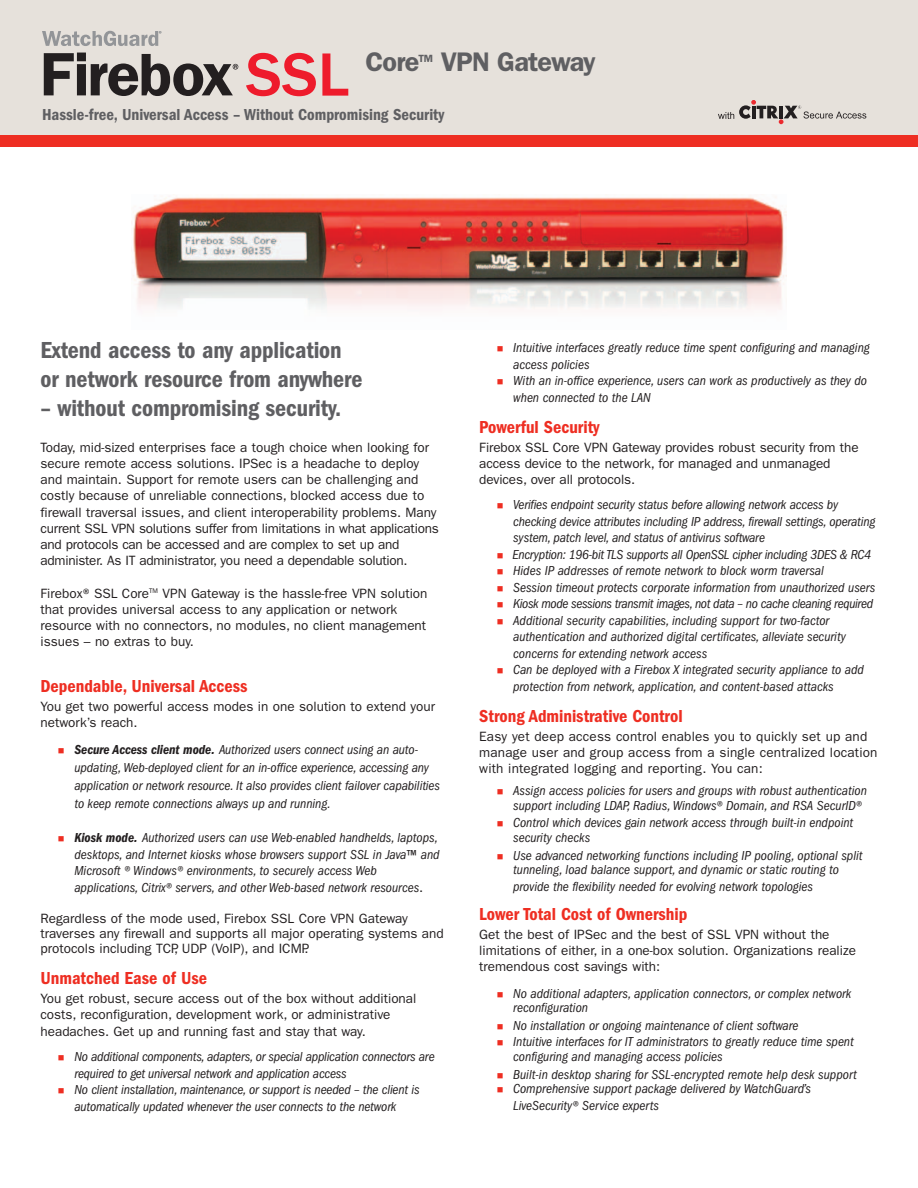
<style>
.page{position:relative;width:918px;height:1188px;background:#fff}
.page>*{position:absolute;margin:0;border:0;box-sizing:border-box;transform-origin:0 0}
.t1{font:600 27px "Franklin Gothic";letter-spacing:-.03em;color:#5f5f62}
.t2{font:600 condensed 24px/28.8px "Franklin Gothic";letter-spacing:-.005em;color:#5f5f62}
.t3{font:600 condensed 18px "Franklin Gothic";color:#ee2e22}
.t4{font:600 condensed 16.5px "Franklin Gothic";color:#5f5f62}
.t5{font:italic condensed 13.5px/16.5px "Franklin Gothic";color:#231f20}
.t6{font:13.5px/16.2px "Franklin Gothic";color:#231f20}
.t7{font:italic condensed 13.5px "Franklin Gothic";letter-spacing:-.025em;color:#231f20}
.t8{font:italic condensed 13.5px "Franklin Gothic";letter-spacing:-.02em;color:#231f20}
.t9{font:600 10.5px "Franklin Gothic";color:#5f5f62}
.s1{color:#ee2e22}
.s2{font-weight:600}
.s3{font-style:normal;font-stretch:normal}
</style>
<div class="page">
<img style="left:133px;top:197px;width:653px;height:113px">
<div style="left:0;top:0;width:918px;height:135px;background:#e6e1db"></div>
<div style="left:0;top:135px;width:918px;height:12px;background:#ee2e22"></div>
<svg style="left:44px;top:53px;width:194px;height:43px"></svg>
<svg style="left:246px;top:53px;width:70px;height:43px"></svg>
<svg style="left:322px;top:53px;width:26px;height:43px"></svg>
<svg style="left:42px;top:31px;width:119px;height:15px"></svg>
<svg style="left:718px;top:100px;width:148px;height:24px"></svg>
<h1 class="t1" style="left:366px;top:52px;width:55px">Core</h1>
<p class="t9" style="left:419px;top:55px;width:16px">TM</p>
<h1 class="t1" style="left:441px;top:52px;width:156px">VPN Gateway</h1>
<p class="t4" style="left:42px;top:109px;width:404px">Hassle-free, Universal Access – Without Compromising Security</p>
<h2 class="t2" style="left:40px;top:338px;width:323px">Extend access to any application or network resource from anywhere</h2>
<h2 class="t2" style="left:40px;top:395px;width:302px">– without compromising security.</h2>
<p class="t6" style="left:40px;top:440px;width:400px">Today, mid-sized enterprises face a tough choice when looking for secure remote access solutions. IPSec is a headache to deploy and maintain. Support for remote users can be challenging and costly because of unreliable connections, blocked access due to firewall traversal issues, and client interoperability problems. Many current SSL VPN solutions suffer from limitations in what applications and protocols can be accessed and are complex to set up and administer. As IT administrator, you need a dependable solution.</p>
<p class="t6" style="left:40px;top:586px;width:389px">Firebox®SSL Core<sup>TM</sup> VPN Gateway is the hassle-free VPN solution that provides universal access to any application or network resource with no connectors, no modules, no client management issues – no extras to buy.</p>
<h3 class="t3" style="left:40px;top:680px;width:209px">Dependable, Universal Access</h3>
<p class="t6" style="left:40px;top:699px;width:396px">You get two powerful access modes in one solution to extend your network’s reach.</p>
<p class="t5" style="left:74px;top:741px;width:367px;line-height:18px;text-indent:-16px"><span class="s1">■</span> <span class="s2">Secure Access client mode.</span> Authorized users connect using an auto&shy;updating, Web-deployed client for an in-office experience, accessing any application or network resource. It also provides client failover capabilities to keep remote connections always up and running.</p>
<p class="t5" style="left:74px;top:831px;width:367px;text-indent:-16px"><span class="s1">■</span> <span class="s2">Kiosk mode.</span> Authorized users can use Web-enabled handhelds, laptops, desktops, and Internet kiosks whose browsers support SSL in Java™ and Microsoft ® Windows® environments, to securely access Web applications, Citrix® servers, and other Web-based network resources<span class="s3">.</span></p>
<p class="t6" style="left:40px;top:912px;width:405px;line-height:15px">Regardless of the mode used, Firebox SSL Core VPN Gateway traverses any firewall and supports all major operating systems and protocols including TCP, UDP (VoIP), and ICMP.</p>
<h3 class="t3" style="left:40px;top:972px;width:168px">Unmatched Ease of Use</h3>
<p class="t6" style="left:40px;top:992px;width:377px">You get robust, secure access out of the box without additional costs, reconfiguration, development work, or administrative headaches. Get up and running fast and stay that way.</p>
<p class="t5" style="left:74px;top:1050px;width:362px;text-indent:-16px"><span class="s1">■</span> No additional components, adapters, or special application connectors are required to get universal network and application access</p>
<p class="t5" style="left:58px;top:1083px;width:363px;text-align:center"><span class="s1">■</span> No client installation, maintenance, or support is needed – the client is automatically updated whenever the user connects to the network</p>
<p class="t5" style="left:513px;top:341px;width:358px;text-indent:-16px"><span class="s1">■</span> Intuitive interfaces greatly reduce time spent configuring and managing access policies</p>
<p class="t5" style="left:513px;top:374px;width:355px;text-indent:-16px"><span class="s1">■</span> With an in-office experience, users can work as productively as they do when connected to the LAN</p>
<h3 class="t3" style="left:479px;top:421px;width:122px">Powerful Security</h3>
<p class="t6" style="left:479px;top:440px;width:381px">Firebox SSL Core VPN Gateway provides robust security from the access device to the network, for managed and unmanaged devices, over all protocols.</p>
<p class="t5" style="left:513px;top:498px;width:364px;text-indent:-16px"><span class="s1">■</span> Verifies endpoint security status before allowing network access by checking device attributes including IP address, firewall settings, operating system, patch level, and status of antivirus software</p>
<p class="t8" style="left:497px;top:550px;width:376px"><span class="s1">■</span> Encryption: 196-bit TLS supports all OpenSSL cipher including 3DES &amp; RC4</p>
<p class="t5" style="left:497px;top:564px;width:329px"><span class="s1">■</span> Hides IP addresses of remote network to block worm traversal</p>
<p class="t5" style="left:497px;top:580px;width:380px"><span class="s1">■</span> Session timeout protects corporate information from unauthorized users</p>
<p class="t7" style="left:497px;top:599px;width:378px"><span class="s1">■</span> Kiosk mode sessions transmit images, not data – no cache cleaning required</p>
<p class="t5" style="left:513px;top:613px;width:334px;text-indent:-16px"><span class="s1">■</span> Additional security capabilities, including support for two-factor authentication and authorized digital certificates, alleviate security concerns for extending network access</p>
<p class="t5" style="left:513px;top:663px;width:352px;text-indent:-16px"><span class="s1">■</span> Can be deployed with a Firebox X integrated security appliance to add protection from network, application, and content-based attacks</p>
<h3 class="t3" style="left:479px;top:710px;width:205px">Strong Administrative Control</h3>
<p class="t6" style="left:479px;top:729px;width:400px">Easy yet deep access control enables you to quickly set up and manage user and group access from a single centralized location with integrated logging and reporting. You can:</p>
<p class="t5" style="left:513px;top:784px;width:355px;line-height:14.9px;text-indent:-16px"><span class="s1">■</span> Assign access policies for users and groups with robust authentication support including LDAP, Radius, Windows® Domain, and RSA SecurID®</p>
<p class="t5" style="left:513px;top:816px;width:342px;line-height:15px;text-indent:-16px"><span class="s1">■</span> Control which devices gain network access through built-in endpoint security checks</p>
<p class="t5" style="left:497px;top:849px;width:367px;line-height:14.9px;text-align:center"><span class="s1">■</span> Use advanced networking functions including IP pooling, optional split tunneling, load balance support, and dynamic or static routing to</p>
<p class="t5" style="left:513px;top:879px;width:301px">provide the flexibility needed for evolving network topologies</p>
<h3 class="t3" style="left:479px;top:908px;width:210px">Lower Total Cost of Ownership</h3>
<p class="t6" style="left:479px;top:927px;width:378px">Get the best of IPSec and the best of SSL VPN without the limitations of either, in a one-box solution. Organizations realize tremendous cost savings with:</p>
<p class="t5" style="left:513px;top:987px;width:340px;line-height:14.9px;text-indent:-16px"><span class="s1">■</span> No additional adapters, application connectors, or complex network reconfiguration</p>
<p class="t5" style="left:497px;top:1018px;width:303px"><span class="s1">■</span> No installation or ongoing maintenance of client software</p>
<p class="t5" style="left:513px;top:1035px;width:342px;line-height:14.9px;text-indent:-16px"><span class="s1">■</span> Intuitive interfaces for IT administrators to greatly reduce time spent configuring and managing access policies</p>
<p class="t5" style="left:497px;top:1067px;width:362px"><span class="s1">■</span> Built-in desktop sharing for SSL-encrypted remote help desk support</p>
<p class="t5" style="left:513px;top:1082px;width:299px;text-indent:-16px"><span class="s1">■</span> Comprehensive support package delivered by WatchGuard’s<br>LiveSecurity® Service experts</p>
</div>
